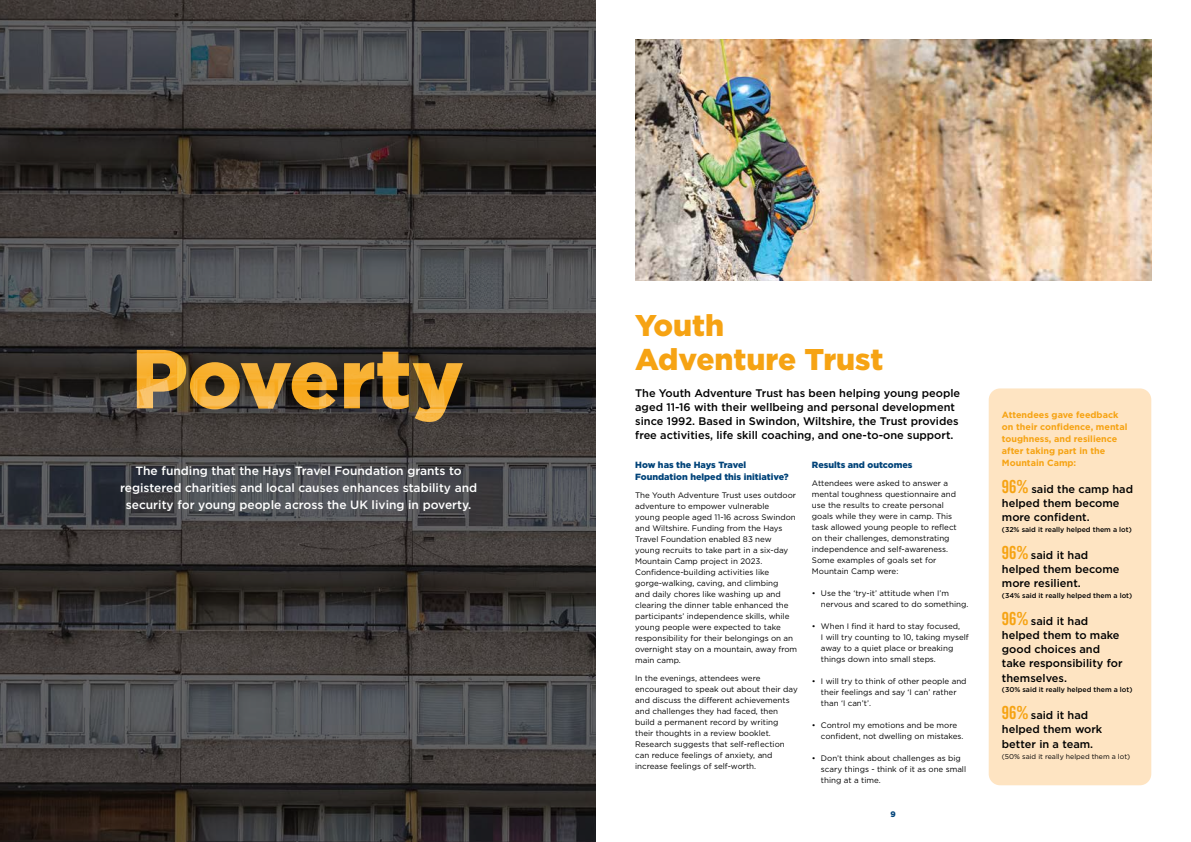
<style>
.page{position:relative;width:1191px;height:842px;background:#fff}
.page>*{position:absolute;margin:0;border:0;box-sizing:border-box;transform-origin:0 0}
.t1{font:900 83.5px "Gotham";letter-spacing:-.005em;color:#f6a313}
.t2{font:900 30px/34px "Gotham";color:#f6a313}
.t3{font:500 12px/17px "Gotham";color:#fff;text-align:center}
.t4{font:500 11px/14px "Gotham";color:#000}
.t5{font:700 9px/12px "Gotham";color:#f6a313}
.t6{font:900 9px/12px "Gotham";color:#004379}
.t7{font:8px/11px "Gotham";color:#000}
.t8{font:900 8px "Gotham";color:#004379}
.t9{font:500 7px "Gotham";color:#000}
.t10{font:7px "Gotham";color:#000}
.s1{font-family:"Veneer Clean";font-weight:400;font-size:18px;color:#f6a313}
</style>
<div class="page">
<div style="left:988px;top:388px;width:163px;height:397px;background:#fee4c2;border-radius:11px"></div>
<svg style="left:0;top:0;width:595px;height:842px;background:#3f3d3d"></svg>
<img style="left:635px;top:40px;width:516px;height:241px">
<div style="left:101px;top:315px;width:406px;height:154px;background:#000;opacity:.65"></div>
<h1 class="t1" style="left:132px;top:321px;width:334px">Poverty</h1>
<h3 class="t3" style="left:120px;top:462px;width:359px">The funding that the Hays Travel Foundation grants to registered charities and local causes enhances stability and security for young people across the UK living in poverty.</h3>
<h2 class="t2" style="left:635px;top:308px;width:249px">Youth<br>Adventure Trust</h2>
<p class="t4" style="left:635px;top:386px;width:326px">The Youth Adventure Trust has been helping young people aged 11-16 with their wellbeing and personal development since 1992. Based in Swindon, Wiltshire, the Trust provides free activities, life skill coaching, and one-to-one support.</p>
<p class="t6" style="left:635px;top:459px;width:155px">How has the Hays Travel<br>Foundation helped this initiative?</p>
<p class="t7" style="left:635px;top:489px;width:163px">The Youth Adventure Trust uses outdoor adventure to empower vulnerable<br>young people aged 11-16 across Swindon and Wiltshire. Funding from the Hays Travel Foundation enabled 83 new young recruits to take part in a six-day Mountain Camp project in 2023.<br>Confidence-building activities like gorge-walking, caving, and climbing<br>and daily chores like washing up and clearing the dinner table enhanced the participants’ independence skills, while young people were expected to take responsibility for their belongings on an overnight stay on a mountain, away from main camp.</p>
<p class="t7" style="left:635px;top:672px;width:164px">In the evenings, attendees were encouraged to speak out about their day and discuss the different achievements and challenges they had faced, then build a permanent record by writing their thoughts in a review booklet.<br>Research suggests that self-reflection can reduce feelings of anxiety, and increase feelings of self-worth.</p>
<p class="t6" style="left:812px;top:459px;width:102px">Results and outcomes</p>
<p class="t7" style="left:812px;top:477px;width:146px">Attendees were asked to answer a mental toughness questionnaire and use the results to create personal goals while they were in camp. This task allowed young people to reflect on their challenges, demonstrating independence and self-awareness.<br>Some examples of goals set for<br>Mountain Camp were:</p>
<p class="t7" style="left:821px;top:587px;width:149px;text-indent:-9px">• Use the ‘try-it’ attitude when I’m nervous and scared to do something.</p>
<p class="t7" style="left:821px;top:620px;width:149px;text-indent:-9px">• When I fi nd it hard to stay focused,<br>I will try counting to 10, taking myself away to a quiet place or breaking things down into small steps.</p>
<p class="t7" style="left:821px;top:675px;width:147px;text-indent:-9px">• I will try to think of other people and their feelings and say ‘I can’ rather than ‘I can’t’.</p>
<p class="t7" style="left:821px;top:719px;width:144px;text-indent:-9px">• Control my emotions and be more confident, not dwelling on mistakes.</p>
<p class="t7" style="left:821px;top:752px;width:147px;text-indent:-9px">• Don’t think about challenges as big scary things - think of it as one small thing at a time.</p>
<p class="t8" style="left:890px;top:808px;width:7px">9</p>
<p class="t5" style="left:1002px;top:409px;width:127px">Attendees gave feedback on their confidence, mental toughness, and resilience after taking part in the<br>Mountain Camp:</p>
<h3 class="t4" style="left:1002px;top:482px;width:133px"><span class="s1">96%</span> said the camp had helped them become more confident.</h3>
<p class="t9" style="left:1002px;top:525px;width:131px">(32% said it really helped them a lot)</p>
<h3 class="t4" style="left:1002px;top:548px;width:119px"><span class="s1">96%</span> said it had helped them become more resilient.</h3>
<p class="t9" style="left:1002px;top:591px;width:132px">(34% said it really helped them a lot)</p>
<h3 class="t4" style="left:1002px;top:614px;width:122px"><span class="s1">96%</span> said it had helped them to make good choices and take responsibility for themselves.</h3>
<p class="t9" style="left:1002px;top:685px;width:132px">(30% said it really helped them a lot)</p>
<h3 class="t4" style="left:1002px;top:708px;width:102px"><span class="s1">96%</span> said it had helped them work better in a team.</h3>
<p class="t10" style="left:1002px;top:751px;width:130px">(50% said it really helped them a lot)</p>
</div>
